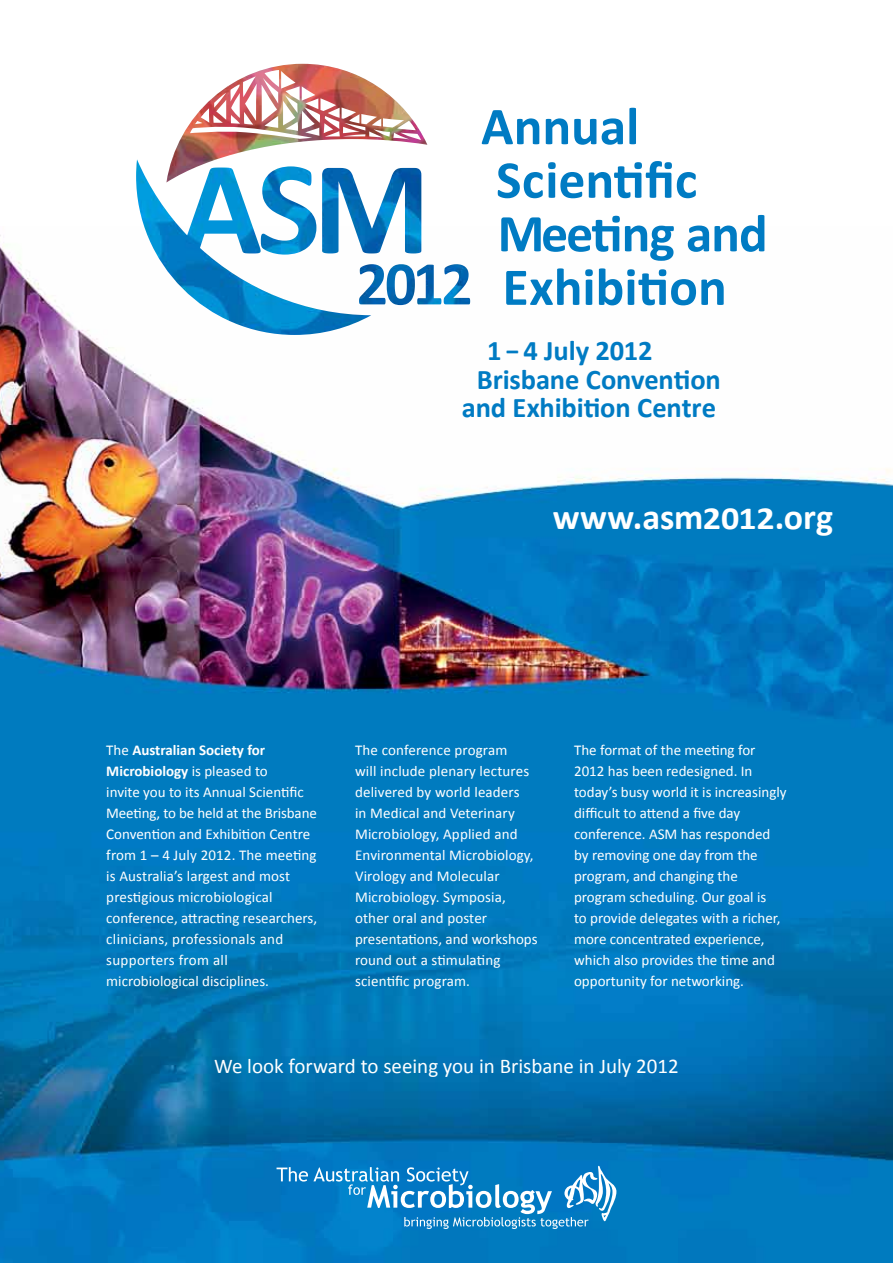
<style>
.page{position:relative;width:893px;height:1263px;background:#fff}
.page>*{position:absolute;margin:0;border:0;box-sizing:border-box;transform-origin:0 0}
.t1{font:700 53.55px/53.6px "Calibri";color:#007bc3}
.t2{font:700 36px "Calibri";color:#fff}
.t3{font:700 28.5px "Calibri";letter-spacing:-.005em;color:#007bc3}
.t4{font:21px "Calibri";color:#fff}
.t5{font:15px/21px "Calibri";color:#fff}
.s1{font-size:32.4px}
.s2{font-weight:700}
</style>
<div class="page">
<img style="left:0;top:227px;width:893px;height:1036px">
<svg style="left:277px;top:1165px;width:339px;height:64px"></svg>
<img style="left:166px;top:64px;width:261px;height:118px">
<h1 class="t1" style="left:481px;top:97px;width:288px">Annual<br>Scientific<br>Meeting and<br>Exhibition</h1>
<h3 class="t3" style="left:487px;top:333px;width:167px">1 – 4 July 2012</h3>
<h3 class="t3" style="left:477px;top:361px;width:246px">Brisbane Convention</h3>
<h3 class="t3" style="left:462px;top:390px;width:256px">and Exhibition Centre</h3>
<h2 class="t2" style="left:553px;top:494px;width:282px">www.asm<span class="s1">2012</span>.org</h2>
<p class="t5" style="left:106px;top:739px;width:212px">The <span class="s2">Australian Society for<br>Microbiology</span> is pleased to<br>invite you to its Annual Scientific<br>Meeting, to be held at the Brisbane<br>Convention and Exhibition Centre from 1 – 4 July 2012. The meeting is Australia’s largest and most prestigious microbiological conference, attracting researchers, clinicians, professionals and supporters from all microbiological disciplines.</p>
<p class="t5" style="left:574px;top:739px;width:214px">The format of the meeting for<br>2012 has been redesigned. In today’s busy world it is increasingly difficult to attend a five day conference. ASM has responded by removing one day from the program, and changing the program scheduling. Our goal is<br>to provide delegates with a richer, more concentrated experience, which also provides the time and opportunity for networking.</p>
<p class="t5" style="left:355px;top:739px;width:184px">The conference program<br>will include plenary lectures delivered by world leaders<br>in Medical and Veterinary<br>Microbiology, Applied and<br>Environmental Microbiology,<br>Virology and Molecular<br>Microbiology. Symposia, other oral and poster presentations, and workshops round out a stimulating scientific program.</p>
<h3 class="t4" style="left:214px;top:1052px;width:466px">We look forward to seeing you in Brisbane in July 2012</h3>
</div>
